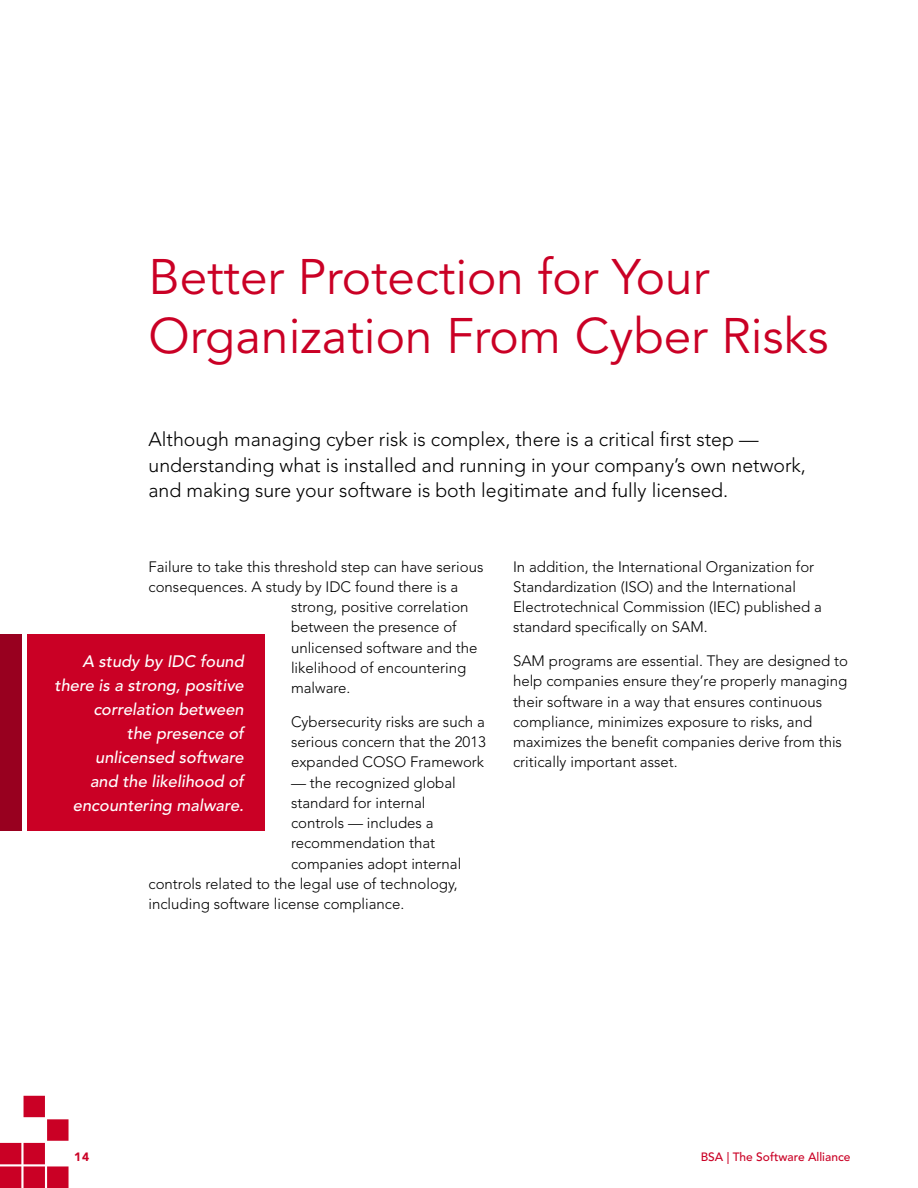
<style>
.page{position:relative;width:918px;height:1188px;background:#fff}
.page>*{position:absolute;margin:0;border:0;box-sizing:border-box;transform-origin:0 0}
.t1{font:49.5px/59.4px "Avenir LT Std";color:#ca0025}
.t2{font:300 19.5px/25.5px "Avenir LT Std";color:#000}
.t3{font:italic 500 16.5px/24px "Avenir LT Std";color:#fff;text-align:right}
.t4{font:300 15px/20.2px "Avenir LT Std";color:#000}
.t5{font:500 12px "Avenir LT Std";color:#ca0025}
.t6{font:900 12px "Avenir LT Std";color:#ca0025}
</style>
<div class="page">
<svg style="left:0;top:1096px;width:69px;height:92px"></svg>
<div style="left:27px;top:634px;width:237px;height:197px;background:#ca0025"></div>
<div style="left:0;top:634px;width:22px;height:197px;background:#98001f"></div>
<h1 class="t1" style="left:148px;top:249px;width:682px">Better Protection for Your<br>Organization From Cyber Risks</h1>
<h2 class="t2" style="left:148px;top:427px;width:659px">Although managing cyber risk is complex, there is a critical first step — understanding what is installed and running in your company’s own network, and making sure your software is both legitimate and fully licensed.</h2>
<p class="t4" style="left:148px;top:556px;width:336px">Failure to take this threshold step can have serious</p>
<p class="t4" style="left:148px;top:577px;width:311px">consequences. A study by IDC found there is a</p>
<p class="t4" style="left:291px;top:597px;width:179px">strong, positive correlation</p>
<p class="t4" style="left:291px;top:617px;width:167px">between the presence of</p>
<p class="t4" style="left:291px;top:637px;width:188px">unlicensed software and the</p>
<p class="t4" style="left:291px;top:658px;width:177px">likelihood of encountering</p>
<p class="t4" style="left:291px;top:678px;width:61px">malware.</p>
<p class="t4" style="left:291px;top:712px;width:196px;text-align:justify">Cybersecurity risks are such a serious concern that the 2013 expanded COSO Framework</p>
<p class="t4" style="left:291px;top:772px;width:166px">— the recognized global</p>
<p class="t4" style="left:291px;top:793px;width:136px">standard for internal</p>
<p class="t4" style="left:291px;top:813px;width:144px">controls — includes a</p>
<p class="t4" style="left:291px;top:833px;width:146px">recommendation that</p>
<p class="t4" style="left:291px;top:853px;width:172px">companies adopt internal</p>
<p class="t4" style="left:148px;top:874px;width:311px">controls related to the legal use of technology,</p>
<p class="t4" style="left:148px;top:894px;width:257px">including software license compliance.</p>
<p class="t3" style="left:55px;top:649px;width:191px">A study by IDC found there is a strong, positive correlation between<br>the presence of unlicensed software<br>and the likelihood of encountering malware.</p>
<p class="t4" style="left:513px;top:556px;width:311px">In addition, the International Organization for Standardization (ISO) and the International Electrotechnical Commission (IEC) published a standard specifically on SAM.</p>
<p class="t4" style="left:513px;top:651px;width:337px">SAM programs are essential. They are designed to help companies ensure they’re properly managing their software in a way that ensures continuous compliance, minimizes exposure to risks, and maximizes the benefit companies derive from this critically important asset.</p>
<p class="t6" style="left:74px;top:1150px;width:17px">14</p>
<p class="t5" style="left:701px;top:1150px;width:151px">BSA | The Software Alliance</p>
</div>
